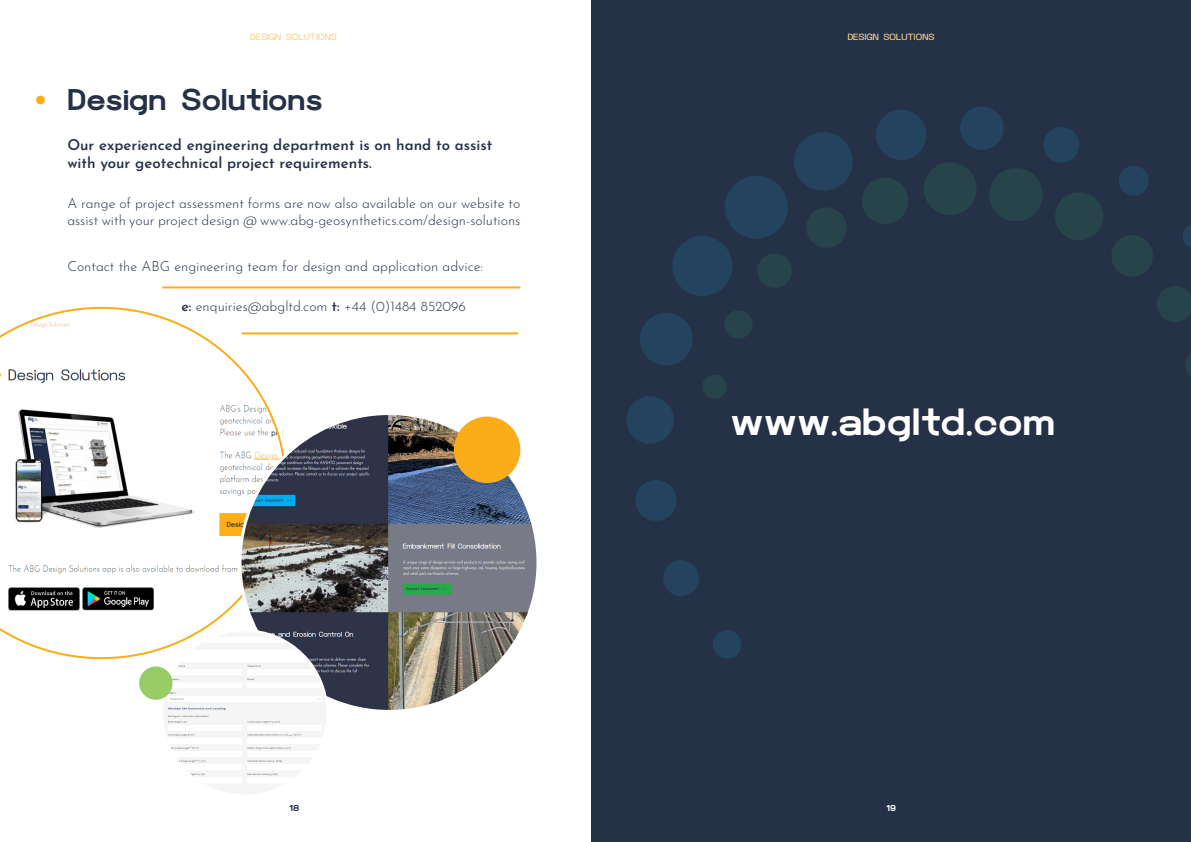
<style>
.page{position:relative;width:1191px;height:842px;background:#fff}
.page>*{position:absolute;margin:0;border:0;box-sizing:border-box;transform-origin:0 0}
.t1{font:800 38px "Clover Grotesk";color:#fff}
.Titel{font:800 30px "Clover Grotesk";color:#253147}
.Inleiding{font:600 15px/18px "Josefin Sans";color:#253147}
.Broodtekst{font:300 14px/16.8px "Josefin Sans";color:#253147}
.Inhoudstafel_-_Titel{font:300 14px "Josefin Sans";color:#253147}
.t2{font:500 9px "Clover Grotesk";color:#fed28d}
.t3{font:800 9px "Clover Grotesk";color:#fff}
.t4{font:800 9px "Clover Grotesk";color:#253147}
.s1{font-weight:600}
</style>
<div class="page">
<div style="left:591px;top:0;width:600px;height:842px;background:#253147"></div>
<svg style="left:626px;top:106px;width:565px;height:553px"></svg>
<svg style="left:0;top:307px;width:286px;height:352px"></svg>
<img style="left:240px;top:413px;width:298px;height:298px;border-radius:149px">
<img style="left:162px;top:630px;width:165px;height:165px;border-radius:83px">
<div style="left:139px;top:666px;width:33px;height:34px;background:#98cc66;border-radius:50%"></div>
<div style="left:36px;top:96px;width:9px;height:8px;background:#faad19;border-radius:50%"></div>
<div style="left:454px;top:417px;width:66px;height:66px;background:#faad19;border-radius:50%"></div>
<hr style="left:162px;top:286px;width:358px;height:2px;background:#faad19">
<hr style="left:242px;top:332px;width:276px;height:2px;background:#faad19">
<p class="t2" style="left:250px;top:32px;width:88px">DESIGN SOLUTIONS</p>
<p class="Titel" style="left:67px;top:83px;width:257px">Design Solutions</p>
<p class="Inleiding" style="left:67px;top:133px;width:426px">Our experienced engineering department is on hand to assist with your geotechnical project requirements.</p>
<p class="Broodtekst" style="left:67px;top:194px;width:454px">A range of project assessment forms are now also available on our website to assist with your project design @ www.abg-geosynthetics.com/design-solutions</p>
<p class="Inhoudstafel_-_Titel" style="left:67px;top:255px;width:417px">Contact the ABG engineering team for design and application advice:</p>
<p class="Inhoudstafel_-_Titel" style="left:181px;top:295px;width:286px"><span class="s1">e:</span> enquiries@abgltd.com <span class="s1">t:</span> +44 (0)1484 852096</p>
<p class="t4" style="left:289px;top:803px;width:11px">18</p>
<p class="t2" style="left:847px;top:32px;width:88px">DESIGN SOLUTIONS</p>
<p class="t1" style="left:730px;top:400px;width:326px">www.abgltd.com</p>
<p class="t3" style="left:886px;top:803px;width:11px">19</p>
</div>
